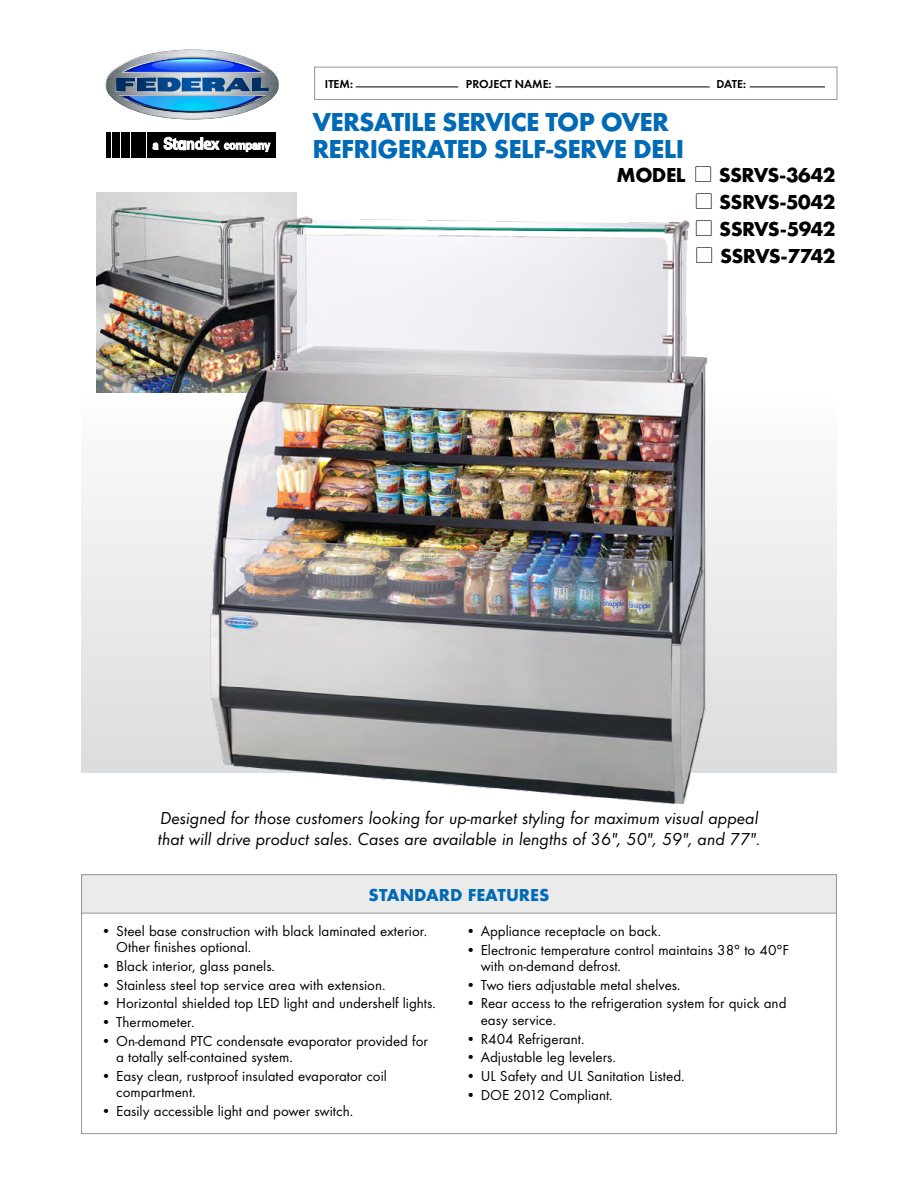
<style>
.page{position:relative;width:918px;height:1188px;background:#fff}
.page>*{position:absolute;margin:0;border:0;box-sizing:border-box;transform-origin:0 0}
.t1{font:700 27px/27px "Futura T";letter-spacing:-.025em;color:#006ab6}
.t2{font:700 21px/27px "Futura T";letter-spacing:-.025em;color:#000;text-align:justify}
.t3{font:italic 18px/21px "Futura T";color:#000}
.t4{font:700 18px "Futura T";color:#006ab6}
.t5{font:15px/16.5px "Futura T";color:#000}
.t6{font:600 12px "Futura T";color:#000}
.s1{font-family:"Carta";font-weight:400;font-size:19.5px}
</style>
<div class="page">
<div style="left:82px;top:875px;width:755px;height:38px;background:#ebebec"></div>
<div style="left:81px;top:874px;width:756px;height:260px;border:1px solid #939598"></div>
<hr style="left:82px;top:913px;width:755px;height:1px;background:#939598">
<div style="left:81px;top:390px;width:756px;height:383px;background:linear-gradient(to bottom,#fcfcfc,#dbdcde)"></div>
<svg style="left:105px;top:50px;width:174px;height:70px"></svg>
<div style="left:314px;top:67px;width:523px;height:33px;border:1px solid #939598"></div>
<hr style="left:356px;top:87px;width:102px;height:1px;background:#000">
<hr style="left:555px;top:87px;width:155px;height:1px;background:#000">
<hr style="left:750px;top:87px;width:75px;height:1px;background:#000">
<div style="left:148px;top:132px;width:128px;height:26px;background:#000"></div>
<div style="left:131px;top:132px;width:15px;height:26px;background:#000"></div>
<div style="left:121px;top:132px;width:9px;height:26px;background:#000"></div>
<div style="left:113px;top:132px;width:7px;height:26px;background:#000"></div>
<hr style="left:107px;top:132px;width:4px;height:26px;background:#000">
<svg style="left:152px;top:137px;width:119px;height:15px"></svg>
<img style="left:96px;top:192px;width:69px;height:200px">
<img style="left:165px;top:192px;width:588px;height:612px">
<p class="t6" style="left:325px;top:76px;width:30px">ITEM:</p>
<p class="t6" style="left:466px;top:76px;width:87px">PROJECT NAME:</p>
<p class="t6" style="left:716px;top:76px;width:31px">DATE:</p>
<h1 class="t1" style="left:312px;top:108px;width:373px">VERSATILE SERVICE TOP OVER<br>REFRIGERATED SELF-SERVE DELI</h1>
<h2 class="t2" style="left:696px;top:161px;width:141px;text-indent:-79px">MODEL <span class="s1">l</span> SSRVS-3642 <span class="s1">l</span> SSRVS-5042 <span class="s1">l</span> SSRVS-5942 <span class="s1">l</span> SSRVS-7742</h2>
<p class="t3" style="left:158px;top:807px;width:604px">Designed for those customers looking for up-market styling for maximum visual appeal that will drive product sales. Cases are available in lengths of 36", 50", 59", and 77".</p>
<p class="t4" style="left:369px;top:885px;width:182px">STANDARD FEATURES</p>
<p class="t5" style="left:116px;top:923px;width:312px;text-indent:-15px">• Steel base construction with black laminated exterior.<br>Other finishes optional.</p>
<p class="t5" style="left:101px;top:958px;width:175px">• Black interior, glass panels.</p>
<p class="t5" style="left:101px;top:976px;width:286px">• Stainless steel top service area with extension.</p>
<p class="t5" style="left:101px;top:995px;width:336px">• Horizontal shielded top LED light and undershelf lights.</p>
<p class="t5" style="left:101px;top:1014px;width:95px">• Thermometer.</p>
<p class="t5" style="left:116px;top:1032px;width:313px;text-indent:-15px">• On-demand PTC condensate evaporator provided for a totally self-contained system.</p>
<p class="t5" style="left:116px;top:1068px;width:272px;text-indent:-15px">• Easy clean, rustproof insulated evaporator coil compartment.</p>
<p class="t5" style="left:101px;top:1103px;width:254px">• Easily accessible light and power switch.</p>
<p class="t5" style="left:466px;top:923px;width:197px">• Appliance receptacle on back.</p>
<p class="t5" style="left:481px;top:941px;width:310px;text-indent:-15px">• Electronic temperature control maintains 38° to 40°F with on-demand defrost.</p>
<p class="t5" style="left:466px;top:976px;width:216px">• Two tiers adjustable metal shelves.</p>
<p class="t5" style="left:481px;top:995px;width:307px;text-indent:-15px">• Rear access to the refrigeration system for quick and easy service.</p>
<p class="t5" style="left:466px;top:1030px;width:120px">• R404 Refrigerant.</p>
<p class="t5" style="left:466px;top:1049px;width:152px">• Adjustable leg levelers.</p>
<p class="t5" style="left:466px;top:1068px;width:220px">• UL Safety and UL Sanitation Listed.</p>
<p class="t5" style="left:466px;top:1086px;width:148px">• DOE 2012 Compliant.</p>
</div>
